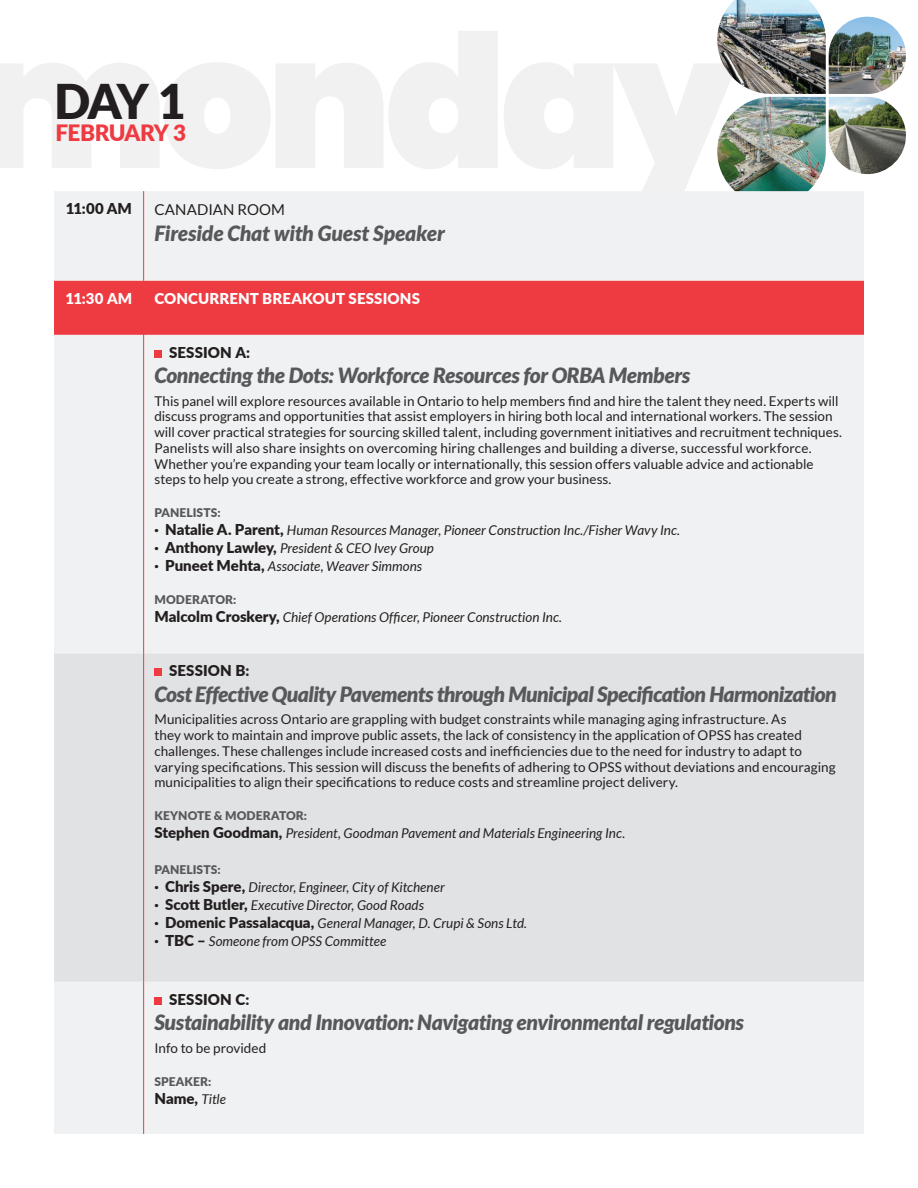
<style>
.page{position:relative;width:918px;height:1188px;background:#fff}
.page>*{position:absolute;margin:0;border:0;box-sizing:border-box;transform-origin:0 0}
.t1{font:900 47.85px "Lato";color:#231f20}
.t2{font:900 22.5px "Lato";letter-spacing:-.03em;color:#ee3a41}
.t3{font:italic 900 21px "Lato";letter-spacing:-.02em;color:#57585a}
.t4{font:900 15px "Lato";letter-spacing:.01em;color:#231f20}
.t5{font:900 15px "Lato";letter-spacing:.01em;color:#fff}
.t6{font:15px "Lato";letter-spacing:.01em;color:#231f20}
.t7{font:13.5px/15.8px "Lato";letter-spacing:.005em;color:#231f20}
.t8{font:italic 13.5px "Lato";letter-spacing:.005em;color:#231f20}
.t9{font:900 12px "Lato";letter-spacing:.005em;color:#57585a}
.s1{font-weight:900;font-style:normal;font-size:15px}
.s2{font-weight:400;font-style:italic;font-size:13.5px}
</style>
<div class="page">
<img style="left:829px;top:17px;width:77px;height:77px">
<img style="left:717px;top:0;width:109px;height:94px">
<img style="left:717px;top:97px;width:109px;height:94px">
<img style="left:829px;top:97px;width:77px;height:77px">
<div style="left:54px;top:191px;width:810px;height:943px;background:#f0f1f2"></div>
<div style="left:54px;top:281px;width:810px;height:54px;background:#ee3a41"></div>
<div style="left:54px;top:653px;width:810px;height:329px;background:#e1e2e4"></div>
<hr style="left:143px;top:191px;width:1px;height:90px;background:#ee3a41">
<hr style="left:143px;top:335px;width:1px;height:318px;background:#ee3a41">
<hr style="left:143px;top:653px;width:1px;height:329px;background:#ee3a41">
<hr style="left:143px;top:982px;width:1px;height:152px;background:#ee3a41">
<hr style="left:143px;top:281px;width:1px;height:54px;background:#ee3a41">
<div style="left:154px;top:350px;width:8px;height:8px;background:#ee3a41"></div>
<div style="left:154px;top:669px;width:8px;height:7px;background:#ee3a41"></div>
<div style="left:154px;top:997px;width:8px;height:8px;background:#ee3a41"></div>
<p class="t1" style="left:54px;top:65px;width:133px">DAY 1</p>
<p class="t2" style="left:56px;top:116px;width:132px">FEBRUARY 3</p>
<p class="t4" style="left:66px;top:197px;width:68px">11:00 AM</p>
<p class="t6" style="left:154px;top:201px;width:132px">CANADIAN ROOM</p>
<p class="t3" style="left:154px;top:221px;width:292px">Fireside Chat with Guest Speaker</p>
<p class="t5" style="left:65px;top:287px;width:68px">11:30 AM</p>
<p class="t5" style="left:154px;top:287px;width:267px">CONCURRENT BREAKOUT SESSIONS</p>
<p class="t4" style="left:169px;top:341px;width:83px">SESSION A:</p>
<p class="t3" style="left:154px;top:363px;width:537px">Connecting the Dots: Workforce Resources for ORBA Members</p>
<p class="t7" style="left:154px;top:393px;width:689px">This panel will explore resources available in Ontario to help members find and hire the talent they need. Experts will discuss programs and opportunities that assist employers in hiring both local and international workers. The session will cover practical strategies for sourcing skilled talent, including government initiatives and recruitment techniques.<br>Panelists will also share insights on overcoming hiring challenges and building a diverse, successful workforce.<br>Whether you’re expanding your team locally or internationally, this session offers valuable advice and actionable steps to help you create a strong, effective workforce and grow your business.</p>
<p class="t9" style="left:154px;top:504px;width:68px">PANELISTS:</p>
<p class="t8" style="left:154px;top:523px;width:527px"><span class="s1">· Natalie A. Parent,</span> Human Resources Manager, Pioneer Construction Inc./Fisher Wavy Inc.</p>
<p class="t8" style="left:154px;top:541px;width:281px"><span class="s1">· Anthony Lawley,</span> President &amp; CEO Ivey Group</p>
<p class="t8" style="left:154px;top:559px;width:269px"><span class="s1">· Puneet Mehta,</span> Associate, Weaver Simmons</p>
<p class="t9" style="left:154px;top:591px;width:83px">MODERATOR:</p>
<p class="t8" style="left:154px;top:610px;width:409px"><span class="s1">Malcolm Croskery,</span> Chief Operations Officer, Pioneer Construction Inc.</p>
<p class="t4" style="left:169px;top:660px;width:82px">SESSION B:</p>
<p class="t3" style="left:154px;top:682px;width:684px">Cost Effective Quality Pavements through Municipal Specification Harmonization</p>
<p class="t7" style="left:154px;top:711px;width:683px">Municipalities across Ontario are grappling with budget constraints while managing aging infrastructure. As<br>they work to maintain and improve public assets, the lack of consistency in the application of OPSS has created challenges. These challenges include increased costs and inefficiencies due to the need for industry to adapt to varying specifications. This session will discuss the benefits of adhering to OPSS without deviations and encouraging municipalities to align their specifications to reduce costs and streamline project delivery.</p>
<p class="t9" style="left:154px;top:807px;width:154px">KEYNOTE &amp; MODERATOR:</p>
<p class="t8" style="left:154px;top:826px;width:472px"><span class="s1">Stephen Goodman,</span> President, Goodman Pavement and Materials Engineering Inc.</p>
<p class="t9" style="left:154px;top:861px;width:68px">PANELISTS:</p>
<p class="t8" style="left:154px;top:880px;width:292px"><span class="s1">· Chris Spere,</span> Director, Engineer, City of Kitchener</p>
<p class="t8" style="left:154px;top:898px;width:271px"><span class="s1">· Scott Butler,</span> Executive Director, Good Roads</p>
<p class="t8" style="left:154px;top:916px;width:374px"><span class="s1">· Domenic Passalacqua,</span> General Manager, D. Crupi &amp; Sons Ltd.</p>
<p class="t8" style="left:154px;top:934px;width:233px"><span class="s1">· TBC –</span> Someone from OPSS Committee</p>
<p class="t4" style="left:169px;top:988px;width:82px">SESSION C:</p>
<p class="t3" style="left:154px;top:1010px;width:591px">Sustainability and Innovation: Navigating environmental regulations</p>
<p class="t7" style="left:154px;top:1040px;width:113px">Info to be provided</p>
<p class="t9" style="left:154px;top:1072px;width:58px">SPEAKER:</p>
<p class="t4" style="left:154px;top:1087px;width:73px">Name, <span class="s2">Title</span></p>
</div>
